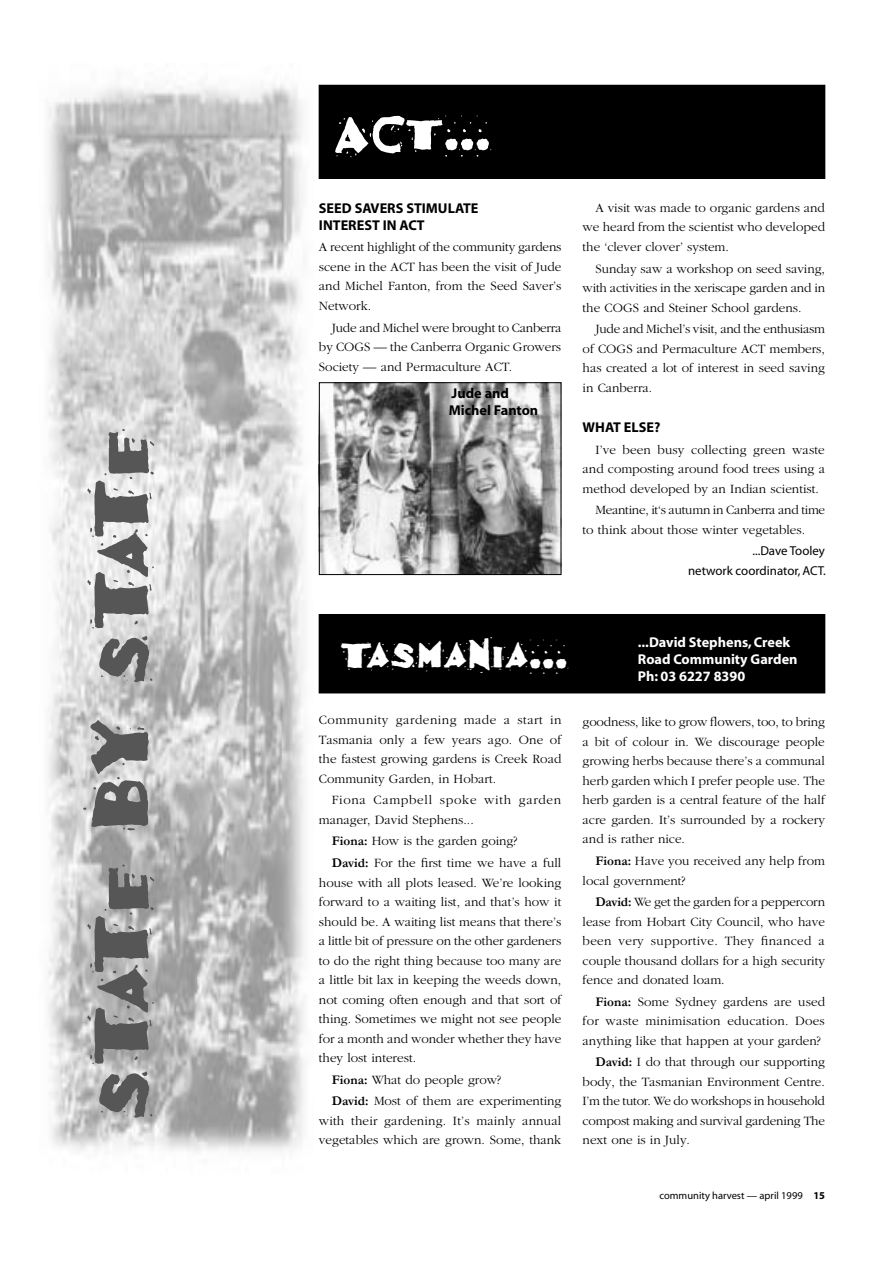
<style>
.page{position:relative;width:893px;height:1263px;background:#fff}
.page>*{position:absolute;margin:0;border:0;box-sizing:border-box;transform-origin:0 0}
.t1{font:90px "Fajita ICG Mild";color:#565656}
.t2{font:54px "Fajita ICG Mild";color:#fff}
.t3{font:45px "Fajita ICG Mild";color:#fff}
.t4{font:700 14.25px/17.1px "Myriad";color:#000}
.t5{font:700 14.25px/17.1px "Myriad";color:#fff}
.t6{font:300 13.2px/19.5px "Garamond";color:#000;text-align:justify}
.t7{font:300 13.2px/19.5px "Garamond";letter-spacing:.05em;color:#000}
.t8{font:12.9px/19.5px "Myriad";color:#000;text-align:right}
.t9{font:10.5px "Myriad";color:#000}
.s1{font-weight:700}
</style>
<div class="page">
<img style="left:48px;top:83px;width:307px;height:1069px">
<div style="left:319px;top:615px;width:506px;height:78px;background:#000"></div>
<div style="left:319px;top:614px;width:506px;height:79px;border:1px solid #000"></div>
<div style="left:319px;top:85px;width:506px;height:93px;background:#000"></div>
<div style="left:319px;top:85px;width:506px;height:94px;border:1px solid #000"></div>
<img style="left:321px;top:384px;width:238px;height:189px">
<div style="left:319px;top:382px;width:242px;height:193px;border:1px solid #000"></div>
<h1 class="t1" style="left:64px;top:1120px;width:695px;rotate:-90deg">STATE BY STATE</h1>
<h2 class="t2" style="left:334px;top:99px;width:158px">ACT...</h2>
<p class="t4" style="left:319px;top:200px;width:161px">SEED SAVERS STIMULATE<br>INTEREST IN ACT</p>
<p class="t6" style="left:319px;top:238px;width:244px">A recent highlight of the community gardens scene in the ACT has been the visit of Jude and Michel Fanton, from the Seed Saver’s Network.</p>
<p class="t6" style="left:319px;top:318px;width:244px;text-indent:13px">Jude and Michel were brought to Canberra by COGS — the Canberra Organic Growers Society — and Permaculture ACT.</p>
<p class="t4" style="left:449px;top:385px;width:91px">Jude and<br>Michel Fanton</p>
<p class="t6" style="left:583px;top:198px;width:244px;text-indent:13px">A visit was made to organic gardens and we heard from the scientist who developed the ‘clever clover’ system.</p>
<p class="t6" style="left:583px;top:259px;width:244px;text-indent:13px">Sunday saw a workshop on seed saving, with activities in the xeriscape garden and in the COGS and Steiner School gardens.</p>
<p class="t6" style="left:583px;top:319px;width:244px;text-indent:13px">Jude and Michel’s visit, and the enthusiasm of COGS and Permaculture ACT members, has created a lot of interest in seed saving in Canberra.</p>
<p class="t4" style="left:583px;top:419px;width:79px">WHAT ELSE?</p>
<p class="t6" style="left:583px;top:440px;width:244px;text-indent:13px">I’ve been busy collecting green waste and composting around food trees using a method developed by an Indian scientist.</p>
<p class="t6" style="left:583px;top:501px;width:244px;text-indent:13px">Meantine, it‘s autumn in Canberra and time to think about those winter vegetables.</p>
<p class="t8" style="left:688px;top:542px;width:139px">...Dave Tooley<br>network coordinator, ACT.</p>
<h3 class="t3" style="left:340px;top:625px;width:229px">TASMANIA...</h3>
<p class="t6" style="left:319px;top:710px;width:244px">Community gardening made a start in Tasmania only a few years ago. One of the fastest growing gardens is Creek Road Community Garden, in Hobart.</p>
<p class="t7" style="left:319px;top:791px;width:244px;text-indent:13px">Fiona Campbell spoke with garden manager, David Stephens...</p>
<p class="t6" style="left:332px;top:831px;width:231px;line-height:21.6px"><span class="s1">Fiona:</span> How is the garden going?<br><span class="s1">David:</span> For the first time we have a full</p>
<p class="t6" style="left:319px;top:873px;width:244px">house with all plots leased. We’re looking forward to a waiting list, and that’s how it should be. A waiting list means that there’s a little bit of pressure on the other gardeners to do the right thing because too many are a little bit lax in keeping the weeds down, not coming often enough and that sort of thing. Sometimes we might not see people for a month and wonder whether they have they lost interest.</p>
<p class="t6" style="left:332px;top:1069px;width:231px;line-height:21.6px"><span class="s1">Fiona:</span> What do people grow?<br><span class="s1">David:</span> Most of them are experimenting</p>
<p class="t6" style="left:319px;top:1111px;width:244px">with their gardening. It’s mainly annual vegetables which are grown. Some, thank</p>
<p class="t5" style="left:638px;top:634px;width:161px">...David Stephens, Creek<br>Road Community Garden<br>Ph: 03 6227 8390</p>
<p class="t6" style="left:583px;top:713px;width:244px">goodness, like to grow flowers, too, to bring a bit of colour in. We discourage people growing herbs because there’s a communal herb garden which I prefer people use. The herb garden is a central feature of the half acre garden. It’s surrounded by a rockery and is rather nice.</p>
<p class="t6" style="left:583px;top:851px;width:244px;text-indent:13px"><span class="s1">Fiona:</span> Have you received any help from local government?</p>
<p class="t6" style="left:583px;top:892px;width:244px;text-indent:13px"><span class="s1">David:</span> We get the garden for a peppercorn lease from Hobart City Council, who have been very supportive. They financed a couple thousand dollars for a high security fence and donated loam.</p>
<p class="t6" style="left:583px;top:992px;width:244px;text-indent:13px"><span class="s1">Fiona:</span> Some Sydney gardens are used for waste minimisation education. Does anything like that happen at your garden?</p>
<p class="t6" style="left:583px;top:1053px;width:244px;text-indent:13px"><span class="s1">David:</span> I do that through our supporting body, the Tasmanian Environment Centre.<br>I’m the tutor. We do workshops in household compost making and survival gardening The next one is in July.</p>
<p class="t9" style="left:659px;top:1190px;width:167px">community harvest — april 1999 <span class="s1">15</span></p>
</div>
